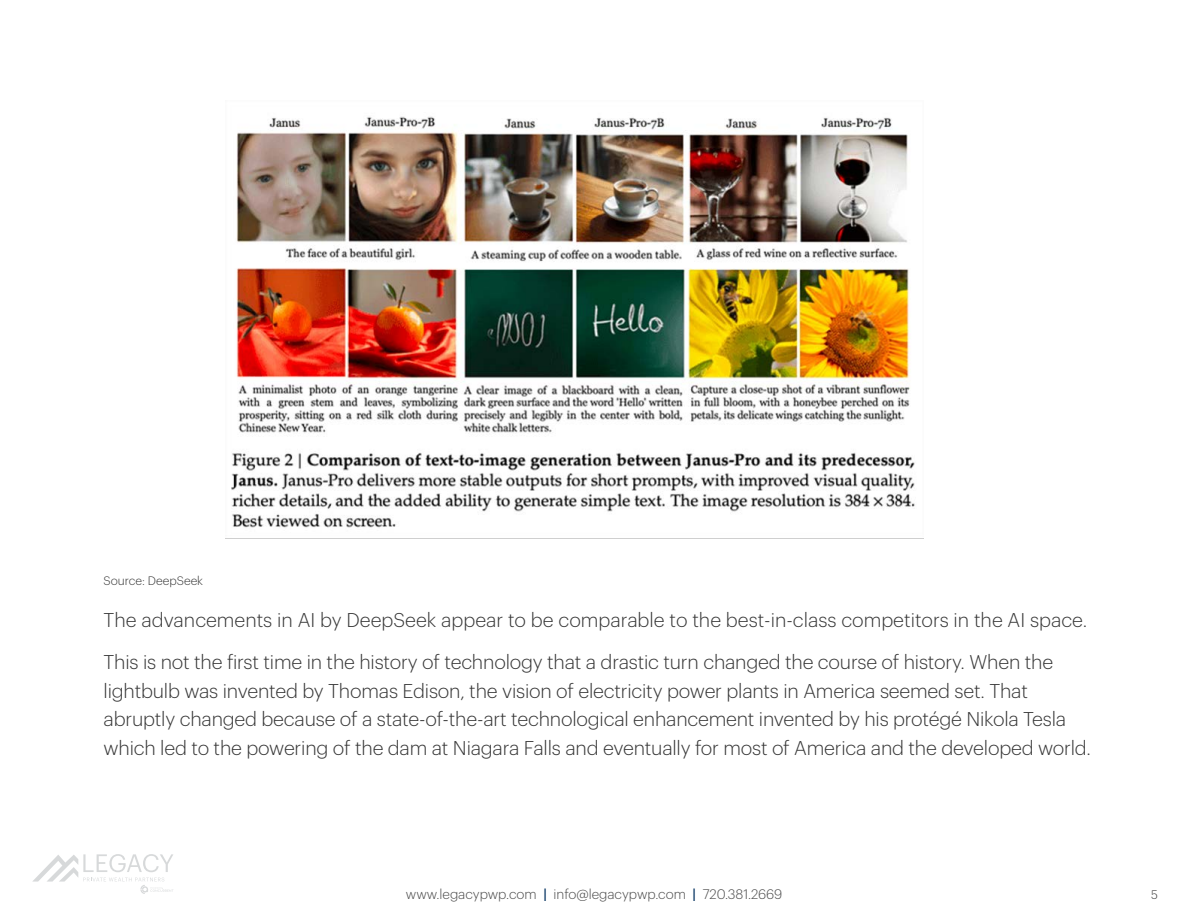
<style>
.page{position:relative;width:1188px;height:918px;background:#fff}
.page>*{position:absolute;margin:0;border:0;box-sizing:border-box;transform-origin:0 0}
.t1{font:300 19.5px/28.5px "Graphik";letter-spacing:-.01em;color:#363636}
.t2{font:300 13.5px "Graphik";color:#4a4a4a}
.t3{font:300 12px "Graphik";color:#363636}
.s1{font-weight:500;color:#00305e}
</style>
<div class="page">
<svg style="left:32px;top:854px;width:141px;height:40px"></svg>
<img style="left:226px;top:116px;width:697px;height:423px">
<p class="t3" style="left:104px;top:572px;width:101px">Source: DeepSeek</p>
<p class="t1" style="left:104px;top:598px;width:985px;line-height:42px">The advancements in AI by DeepSeek appear to be comparable to the best-in-class competitors in the AI space.<br>This is not the first time in the history of technology that a drastic turn changed the course of history. When the</p>
<p class="t1" style="left:104px;top:675px;width:989px">lightbulb was invented by Thomas Edison, the vision of electricity power plants in America seemed set. That abruptly changed because of a state-of-the-art technological enhancement invented by his protégé Nikola Tesla which led to the powering of the dam at Niagara Falls and eventually for most of America and the developed world.</p>
<p class="t2" style="left:406px;top:884px;width:378px">www.legacypwp.com <span class="s1">|</span> info@legacypwp.com <span class="s1">|</span> 720.381.2669</p>
<p class="t3" style="left:1151px;top:886px;width:8px">5</p>
</div>
